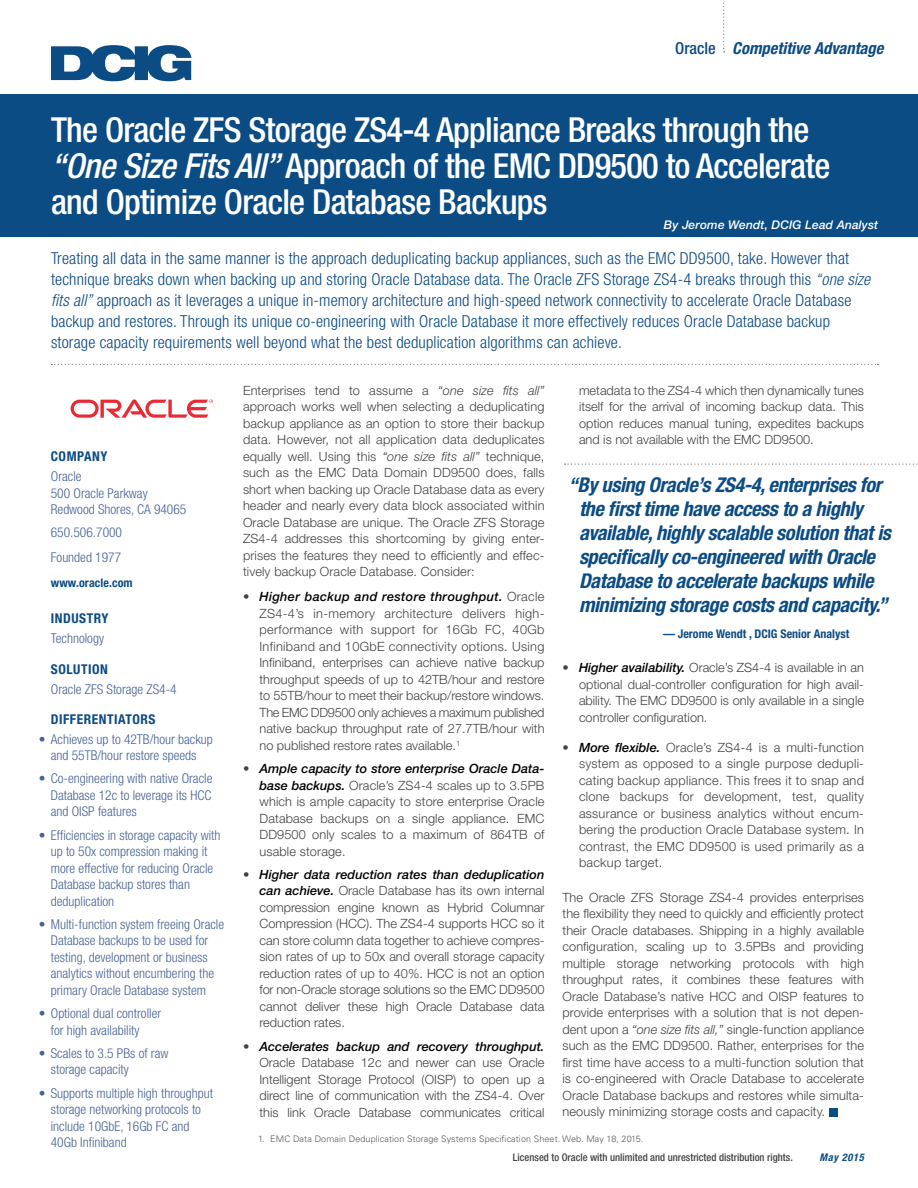
<style>
.page{position:relative;width:918px;height:1188px;background:#fff}
.page>*{position:absolute;margin:0;border:0;box-sizing:border-box;transform-origin:0 0}
.Headline{font:500 condensed 34.5px/36px "Helvetica Neue LT Std";letter-spacing:-.02em;color:#fff}
.Pull_quote{font:italic 700 condensed 20.4px/24px "Helvetica Neue LT Std";letter-spacing:-.02em;color:#0c4c84}
.Headline_Descriptor{font:300 condensed 16.5px/21px "Helvetica Neue LT Std";letter-spacing:.01em;color:#0c4c84}
.Headline-2{font:italic 700 condensed 16.5px "Helvetica Neue LT Std";color:#0c4c84}
.Headline-3{font:500 condensed 16.5px "Helvetica Neue LT Std";color:#0c4c84}
.Benefits_Text{font:300 condensed 13.5px/16.5px "Helvetica Neue LT Std";color:#466395}
.Benefits_Subhead{font:700 condensed 13.5px "Helvetica Neue LT Std";letter-spacing:.04em;color:#0c4c84}
.Standard_Body_Copy_B{font:300 12.75px/16.5px "Helvetica Neue LT Std";color:#414142;text-align:justify}
.Standard_Body_Copy{font:300 12.75px/16.5px "Helvetica Neue LT Std";letter-spacing:.02em;color:#414142;text-align:justify}
.Pull_Quote_Author{font:700 condensed 12px "Helvetica Neue LT Std";color:#0c4c84}
.Byline{font:italic 500 12px "Helvetica Neue LT Std";letter-spacing:.01em;color:#fff}
.Benefits_URL{font:700 condensed 12px "Helvetica Neue LT Std";letter-spacing:.01em;color:#0c4c84}
.t1{font:500 condensed 10.5px "Helvetica Neue LT Std";color:#414142}
.Date{font:italic 700 condensed 10.5px "Helvetica Neue LT Std";letter-spacing:.06em;color:#0c4c84}
.Footnotes-Back_Table{font:300 9px "Univers LT Std";letter-spacing:.01em;color:#58595b}
.s1{font-style:italic}
.s2{font-weight:500;font-style:italic;color:#000}
</style>
<div class="page">
<div style="left:0;top:95px;width:918px;height:142px;background:#0c4c84"></div>
<div style="left:829px;top:1108px;width:8px;height:8px;background:#0c4c84"></div>
<svg style="left:51px;top:45px;width:140px;height:36px"></svg>
<svg style="left:51px;top:364px;width:828px;height:1px"></svg>
<svg style="left:723px;top:0;width:2px;height:52px"></svg>
<svg style="left:565px;top:464px;width:353px;height:1px"></svg>
<svg style="left:71px;top:399px;width:142px;height:19px"></svg>
<p class="Headline-3" style="left:675px;top:38px;width:42px">Oracle</p>
<p class="Headline-2" style="left:732px;top:38px;width:153px">Competitive Advantage</p>
<p class="Headline" style="left:51px;top:111px;width:781px">The Oracle ZFS Storage ZS4-4 Appliance Breaks through the <span class="s1">“One Size Fits All”</span> Approach of the EMC DD9500 to Accelerate and Optimize Oracle Database Backups</p>
<p class="Byline" style="left:664px;top:217px;width:216px">By Jerome Wendt, DCIG Lead Analyst</p>
<p class="Headline_Descriptor" style="left:51px;top:247px;width:821px">Treating all data in the same manner is the approach deduplicating backup appliances, such as the EMC DD9500, take. However that technique breaks down when backing up and storing Oracle Database data. The Oracle ZFS Storage ZS4-4 breaks through this <span class="s1">“one size fits all”</span> approach as it leverages a unique in-memory architecture and high-speed network connectivity to accelerate Oracle Database backup and restores. Through its unique co-engineering with Oracle Database it more effectively reduces Oracle Database backup storage capacity requirements well beyond what the best deduplication algorithms can achieve.</p>
<p class="Benefits_Subhead" style="left:51px;top:448px;width:58px">COMPANY</p>
<p class="Benefits_Text" style="left:51px;top:468px;width:137px">Oracle<br>500 Oracle Parkway<br>Redwood Shores, CA 94065</p>
<p class="Benefits_Text" style="left:51px;top:524px;width:73px">650.506.7000</p>
<p class="Benefits_Text" style="left:51px;top:549px;width:72px">Founded 1977</p>
<p class="Benefits_URL" style="left:51px;top:575px;width:83px">www.oracle.com</p>
<p class="Benefits_Subhead" style="left:51px;top:610px;width:59px">INDUSTRY</p>
<p class="Benefits_Text" style="left:51px;top:630px;width:55px">Technology</p>
<p class="Benefits_Subhead" style="left:51px;top:661px;width:59px">SOLUTION</p>
<p class="Benefits_Text" style="left:51px;top:681px;width:127px">Oracle ZFS Storage ZS4-4</p>
<p class="Benefits_Subhead" style="left:51px;top:711px;width:106px">DIFFERENTIATORS</p>
<p class="Benefits_Text" style="left:39px;top:731px;width:176px;text-align:center">• Achieves up to 42TB/hour backup and 55TB/hour restore speeds</p>
<p class="Benefits_Text" style="left:51px;top:770px;width:163px;text-align:justify;text-indent:-12px">• Co-engineering with native Oracle Database 12c to leverage its HCC and OISP features</p>
<p class="Benefits_Text" style="left:51px;top:827px;width:171px;text-indent:-12px">• Efficiencies in storage capacity with up to 50x compression making it more effective for reducing Oracle<br>Database backup stores than deduplication</p>
<p class="Benefits_Text" style="left:39px;top:916px;width:187px;text-align:center">• Multi-function system freeing Oracle Database backups to be used for testing, development or business analytics without encumbering the primary Oracle Database system</p>
<p class="Benefits_Text" style="left:51px;top:1005px;width:112px;text-indent:-12px">• Optional dual controller for high availability</p>
<p class="Benefits_Text" style="left:51px;top:1045px;width:119px;text-indent:-12px">• Scales to 3.5 PBs of raw storage capacity</p>
<p class="Benefits_Text" style="left:51px;top:1085px;width:164px;text-indent:-12px">• Supports multiple high throughput storage networking protocols to include 10GbE, 16Gb FC and<br>40Gb Infiniband</p>
<p class="Standard_Body_Copy_B" style="left:243px;top:382px;width:303px">Enterprises tend to assume a <span class="s1">“one size fits all” </span>approach works well when selecting a deduplicating backup appliance as an option to store their backup data. However, not all application data deduplicates equally well. Using this <span class="s1">“one size fits all”</span> technique, such as the EMC Data Domain DD9500 does, falls short when backing up Oracle Database data as every header and nearly every data block associated within Oracle Database are unique. The Oracle ZFS Storage ZS4-4 addresses this shortcoming by giving enter&shy;prises the features they need to efficiently and effec&shy;tively backup Oracle Database. Consider:</p>
<p class="Standard_Body_Copy_B" style="left:260px;top:588px;width:287px;text-indent:-16px">• <span class="s2">Higher backup and restore throughput.</span> Oracle ZS4-4’s in-memory architecture delivers high&shy;performance with support for 16Gb FC, 40Gb Infiniband and 10GbE connectivity options. Using Infiniband, enterprises can achieve native backup throughput speeds of up to 42TB/hour and restore to 55TB/hour to meet their backup/restore windows.<br>The EMC DD9500 only achieves a maximum published native backup throughput rate of 27.7TB/hour with no published restore rates available.<sup>1</sup></p>
<p class="Standard_Body_Copy_B" style="left:260px;top:760px;width:287px;text-indent:-16px">• <span class="s2">Ample capacity to store enterprise Oracle Data&shy;base backups.</span> Oracle’s ZS4-4 scales up to 3.5PB which is ample capacity to store enterprise Oracle Database backups on a single appliance. EMC DD9500 only scales to a maximum of 864TB of usable storage.</p>
<p class="Standard_Body_Copy_B" style="left:260px;top:866px;width:287px;text-indent:-16px">• <span class="s2">Higher data reduction rates than deduplication can achieve.</span> Oracle Database has its own internal compression engine known as Hybrid Columnar Compression (HCC). The ZS4-4 supports HCC so it can store column data together to achieve compres&shy;sion rates of up to 50x and overall storage capacity reduction rates of up to 40%. HCC is not an option for non-Oracle storage solutions so the EMC DD9500 cannot deliver these high Oracle Database data reduction rates.</p>
<p class="Standard_Body_Copy_B" style="left:260px;top:1038px;width:287px;text-indent:-16px">• <span class="s2">Accelerates backup and recovery throughput.<br></span>Oracle Database 12c and newer can use Oracle Intelligent Storage Protocol (OISP) to open up a direct line of communication with the ZS4-4. Over this link Oracle Database communicates critical</p>
<p class="Standard_Body_Copy_B" style="left:579px;top:382px;width:287px">metadata to the ZS4-4 which then dynamically tunes itself for the arrival of incoming backup data. This option reduces manual tuning, expedites backups and is not available with the EMC DD9500.</p>
<p class="Pull_quote" style="left:579px;top:473px;width:313px;text-indent:-10px">“By using Oracle’s ZS4-4, enterprises for the first time have access to a highly available, highly scalable solution that is specifically co-engineered with Oracle Database to accelerate backups while minimizing storage costs and capacity.”</p>
<p class="Pull_Quote_Author" style="left:663px;top:626px;width:188px">— Jerome Wendt , DCIG Senior Analyst</p>
<p class="Standard_Body_Copy_B" style="left:579px;top:659px;width:287px;text-indent:-16px">• <span class="s2">Higher availability.</span> Oracle’s ZS4-4 is available in an optional dual-controller configuration for high avail&shy;ability. The EMC DD9500 is only available in a single controller configuration.</p>
<p class="Standard_Body_Copy" style="left:579px;top:739px;width:287px;text-indent:-16px">• <span class="s2">More flexible.</span> Oracle’s ZS4-4 is a multi-function system as opposed to a single purpose dedupli&shy;cating backup appliance. This frees it to snap and clone backups for development, test, quality assurance or business analytics without encum&shy;bering the production Oracle Database system. In contrast, the EMC DD9500 is used primarily as a backup target.</p>
<p class="Standard_Body_Copy_B" style="left:562px;top:889px;width:303px">The Oracle ZFS Storage ZS4-4 provides enterprises the flexibility they need to quickly and efficiently protect their Oracle databases. Shipping in a highly available configuration, scaling up to 3.5PBs and providing multiple storage networking protocols with high throughput rates, it combines these features with Oracle Database’s native HCC and OISP features to provide enterprises with a solution that is not depen&shy;dent upon a <span class="s1">“one size fits all,”</span> single-function appliance such as the EMC DD9500. Rather, enterprises for the first time have access to a multi-function solution that is co-engineered with Oracle Database to accelerate Oracle Database backups and restores while simulta&shy;neously minimizing storage costs and capacity.</p>
<p class="Footnotes-Back_Table" style="left:258px;top:1133px;width:387px">1. EMC Data Domain Deduplication Storage Systems Specification Sheet. Web. May 18, 2015.</p>
<p class="t1" style="left:513px;top:1151px;width:281px">Licensed to Oracle with unlimited and unrestricted distribution rights.</p>
<p class="Date" style="left:819px;top:1151px;width:46px">May 2015</p>
</div>
